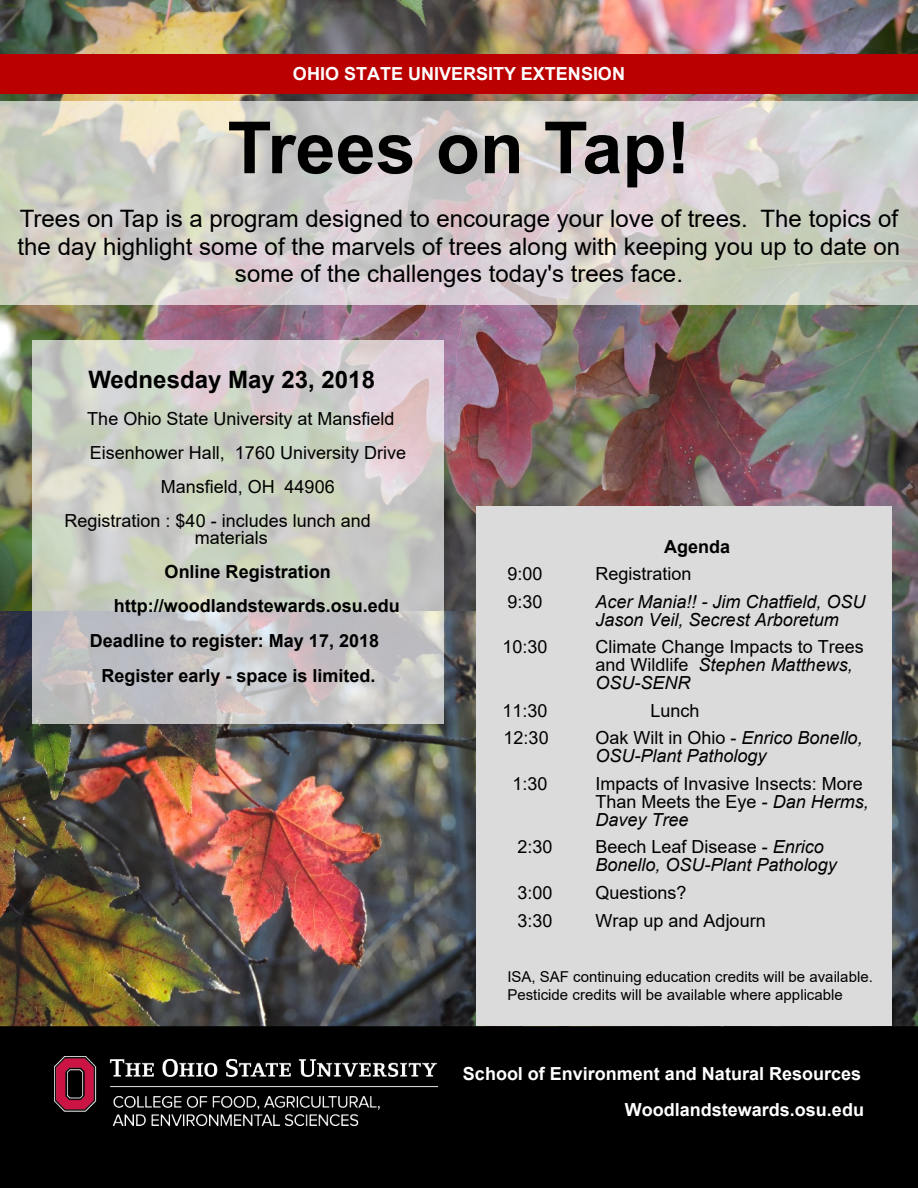
<style>
.page{position:relative;width:918px;height:1188px;background:#fff}
.page>*{position:absolute;margin:0;border:0;box-sizing:border-box;transform-origin:0 0}
.t1{font:700 72px "Arial";color:#000}
.t2{font:24px/27.5px "Arial";color:#000;text-align:center}
.t3{font:700 24px "Arial";color:#000}
.t4{font:18px/18px "Arial";color:#000}
.t5{font:italic 18px/18px "Arial";color:#000}
.t6{font:700 18px "Arial";color:#000}
.t7{font:700 18px/35.7px "Arial";color:#fff;text-align:right}
.t8{font:15px/18px "Arial";color:#000}
.s1{font-style:italic}
.s2{font-style:normal}
</style>
<div class="page">
<img style="left:0;top:610px;width:918px;height:416px">
<img style="left:0;top:0;width:918px;height:610px">
<div style="left:0;top:54px;width:918px;height:39px;background:#b00"></div>
<div style="left:0;top:1026px;width:918px;height:162px;background:#000"></div>
<img style="left:54px;top:1057px;width:383px;height:69px">
<div style="left:477px;top:507px;width:415px;height:519px;background:#dbdbdb"></div>
<div style="left:0;top:101px;width:918px;height:204px;background:#fff;opacity:.66"></div>
<div style="left:33px;top:340px;width:411px;height:384px;background:#fff;opacity:.68"></div>
<p class="t7" style="left:293px;top:58px;width:334px">OHIO STATE UNIVERSITY EXTENSION</p>
<h1 class="t1" style="left:228px;top:121px;width:464px">Trees on Tap!</h1>
<h2 class="t2" style="left:18px;top:207px;width:884px">Trees on Tap is a program designed to encourage your love of trees. The topics of the day highlight some of the marvels of trees along with keeping you up to date on some of the challenges today's trees face.</h2>
<h2 class="t3" style="left:88px;top:371px;width:288px">Wednesday May 23, 2018</h2>
<p class="t4" style="left:87px;top:412px;width:309px">The Ohio State University at Mansfield</p>
<p class="t4" style="left:90px;top:446px;width:318px">Eisenhower Hall, 1760 University Drive</p>
<p class="t4" style="left:161px;top:480px;width:175px">Mansfield, OH 44906</p>
<p class="t4" style="left:65px;top:514px;width:308px">Registration : $40 - includes lunch and</p>
<p class="t4" style="left:195px;top:530px;width:75px">materials</p>
<p class="t6" style="left:165px;top:564px;width:168px">Online Registration</p>
<p class="t6" style="left:114px;top:598px;width:288px">http://woodlandstewards.osu.edu</p>
<p class="t6" style="left:90px;top:634px;width:291px">Deadline to register: May 17, 2018</p>
<p class="t6" style="left:101px;top:669px;width:276px">Register early - space is limited.</p>
<p class="t6" style="left:664px;top:540px;width:68px">Agenda</p>
<p class="t4" style="left:507px;top:567px;width:37px">9:00</p>
<p class="t4" style="left:595px;top:567px;width:98px">Registration</p>
<p class="t4" style="left:507px;top:594px;width:37px">9:30</p>
<p class="t5" style="left:595px;top:594px;width:272px">Acer Mania!! - Jim Chatfield, OSU<br>Jason Veil, Secrest Arboretum</p>
<p class="t4" style="left:502px;top:640px;width:47px">10:30</p>
<p class="t4" style="left:595px;top:640px;width:270px">Climate Change Impacts to Trees and Wildlife <span class="s1">Stephen Matthews,<br>OSU-SENR</span></p>
<p class="t4" style="left:502px;top:703px;width:47px">11:30</p>
<p class="t4" style="left:650px;top:703px;width:51px">Lunch</p>
<p class="t4" style="left:504px;top:731px;width:47px">12:30</p>
<p class="t5" style="left:595px;top:731px;width:269px"><span class="s2">Oak Wilt in Ohio -</span> Enrico Bonello,<br>OSU-Plant Pathology</p>
<p class="t4" style="left:512px;top:776px;width:37px">1:30</p>
<p class="t4" style="left:595px;top:776px;width:275px">Impacts of Invasive Insects: More<br>Than Meets the Eye - <span class="s1">Dan Herms,<br>Davey Tree</span></p>
<p class="t4" style="left:517px;top:840px;width:37px">2:30</p>
<p class="t5" style="left:595px;top:840px;width:243px"><span class="s2">Beech Leaf Disease -</span> Enrico<br>Bonello, OSU-Plant Pathology</p>
<p class="t4" style="left:517px;top:885px;width:37px">3:00</p>
<p class="t4" style="left:595px;top:885px;width:93px">Questions?</p>
<p class="t4" style="left:517px;top:913px;width:37px">3:30</p>
<p class="t4" style="left:595px;top:913px;width:172px">Wrap up and Adjourn</p>
<p class="t8" style="left:507px;top:969px;width:367px">ISA, SAF continuing education credits will be available.<br>Pesticide credits will be available where applicable</p>
<p class="t7" style="left:463px;top:1057px;width:403px">School of Environment and Natural Resources<br>Woodlandstewards.osu.edu</p>
</div>
